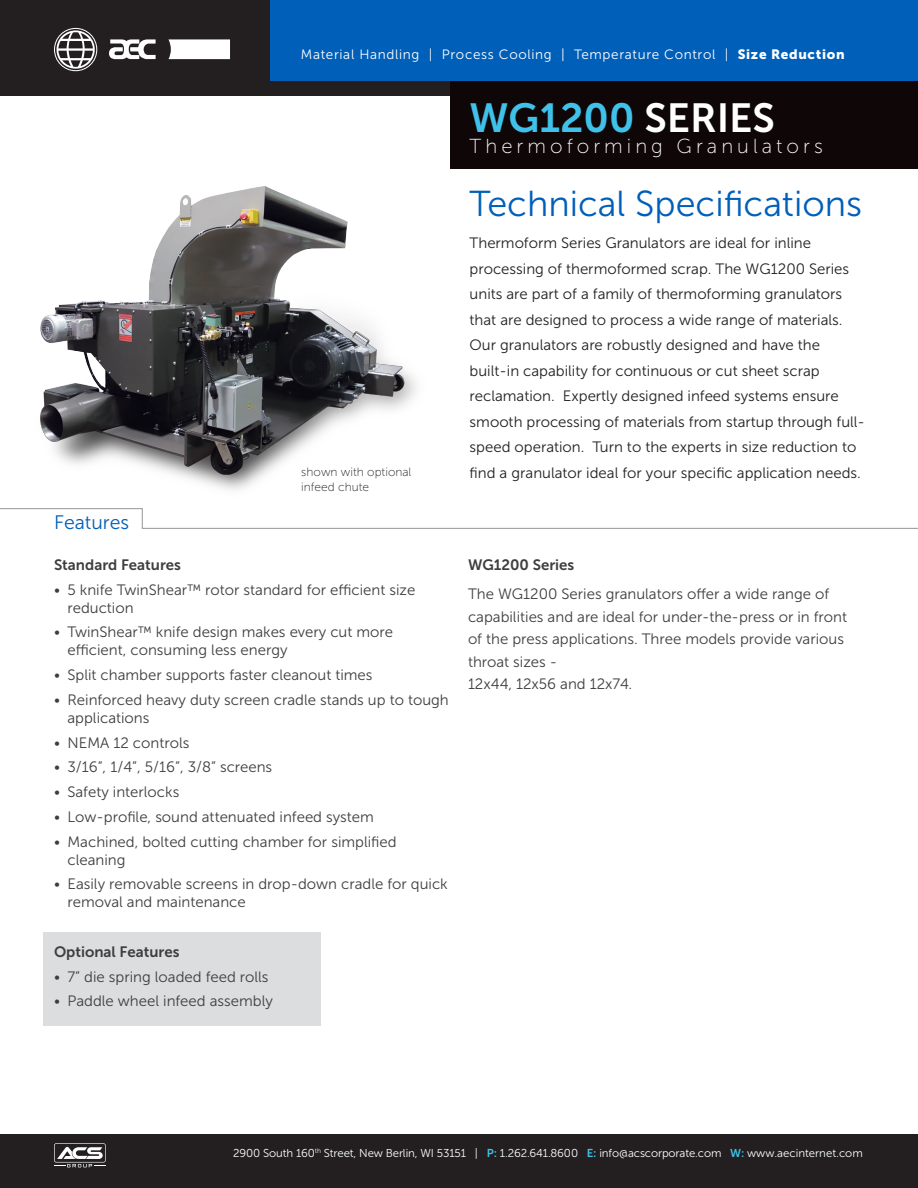
<style>
.page{position:relative;width:918px;height:1188px;background:#fff}
.page>*{position:absolute;margin:0;border:0;box-sizing:border-box;transform-origin:0 0}
.t1{font:40.5px "Museo Sans 700";color:#3fc1e9}
.page-text-featured-p{font:36px "Museo Sans 300";color:#005fb9}
.t2{font:20.25px "Museo Sans 100";letter-spacing:.2em;color:#fff}
.page-text-featured-p-2{font:19.5px "Museo Sans 300";color:#005fb9}
.page-text-8{font:15px/18px "Museo Sans 300";color:#3e3e3f}
.page-text-featured-p-3{font:15px/25.5px "Museo Sans 300";color:#231f20}
.page-text-8-2{font:15px "Museo Sans 700";color:#3e3e3f}
.Top-capabiliities{font:13.5px "Museo Sans 300";letter-spacing:.05em;color:#fff}
.t3{font:12px "Museo Sans 100";color:#231f20}
.t4{font:11.4px "Museo Sans 300";letter-spacing:-.01em;color:#fff}
.s1{font-family:"Museo Sans 900"}
.s2{color:#fff}
.s3{font-family:"Museo Sans 700";color:#3fc1e9}
</style>
<div class="page">
<div style="left:43px;top:932px;width:278px;height:94px;background:#dcdddf"></div>
<svg style="left:0;top:508px;width:918px;height:21px"></svg>
<img style="left:40px;top:186px;width:377px;height:304px">
<div style="left:0;top:0;width:918px;height:95px;background:#231f20"></div>
<div style="left:450px;top:0;width:468px;height:168px;background:#0e0607"></div>
<div style="left:270px;top:0;width:648px;height:81px;background:#005fb9"></div>
<div style="left:0;top:1134px;width:918px;height:54px;background:#231f20"></div>
<svg style="left:54px;top:1143px;width:52px;height:24px"></svg>
<svg style="left:168px;top:39px;width:62px;height:20px"></svg>
<svg style="left:54px;top:28px;width:43px;height:43px"></svg>
<svg style="left:109px;top:39px;width:47px;height:20px"></svg>
<p class="Top-capabiliities" style="left:301px;top:47px;width:545px">Material Handling | Process Cooling | Temperature Control | <span class="s1">Size Reduction</span></p>
<p class="page-text-featured-p-2" style="left:54px;top:511px;width:77px">Features</p>
<p class="t3" style="left:301px;top:466px;width:112px">shown with optional</p>
<p class="t3" style="left:301px;top:480px;width:69px">infeed chute</p>
<p class="page-text-8-2" style="left:54px;top:556px;width:129px">Standard Features</p>
<p class="page-text-8" style="left:68px;top:580px;width:349px;text-indent:-14px">• 5 knife TwinShear™ rotor standard for efficient size reduction</p>
<p class="page-text-8" style="left:68px;top:623px;width:327px;text-indent:-14px">• TwinShear™ knife design makes every cut more efficient, consuming less energy</p>
<p class="page-text-8" style="left:54px;top:666px;width:320px">• Split chamber supports faster cleanout times</p>
<p class="page-text-8" style="left:68px;top:691px;width:383px;text-indent:-14px">• Reinforced heavy duty screen cradle stands up to tough applications</p>
<p class="page-text-8" style="left:54px;top:733px;width:137px">• NEMA 12 controls</p>
<p class="page-text-8" style="left:54px;top:758px;width:220px">• 3/16”, 1/4”, 5/16”, 3/8” screens</p>
<p class="page-text-8" style="left:54px;top:783px;width:127px">• Safety interlocks</p>
<p class="page-text-8" style="left:54px;top:808px;width:322px">• Low-profile, sound attenuated infeed system</p>
<p class="page-text-8" style="left:68px;top:832px;width:331px;text-indent:-14px">• Machined, bolted cutting chamber for simplified cleaning</p>
<p class="page-text-8" style="left:68px;top:875px;width:382px;text-indent:-14px">• Easily removable screens in drop-down cradle for quick removal and maintenance</p>
<p class="page-text-8-2" style="left:54px;top:943px;width:127px">Optional Features</p>
<p class="page-text-8" style="left:54px;top:967px;width:216px">• 7” die spring loaded feed rolls</p>
<p class="page-text-8" style="left:54px;top:992px;width:220px">• Paddle wheel infeed assembly</p>
<p class="t1" style="left:470px;top:95px;width:307px">WG1200 <span class="s2">SERIES</span></p>
<p class="t2" style="left:470px;top:135px;width:355px">Thermoforming Granulators</p>
<p class="page-text-featured-p" style="left:470px;top:184px;width:394px">Technical Specifications</p>
<p class="page-text-featured-p-3" style="left:470px;top:230px;width:397px">Thermoform Series Granulators are ideal for inline processing of thermoformed scrap. The WG1200 Series units are part of a family of thermoforming granulators that are designed to process a wide range of materials.<br>Our granulators are robustly designed and have the built-in capability for continuous or cut sheet scrap reclamation. Expertly designed infeed systems ensure smooth processing of materials from startup through full&shy;speed operation. Turn to the experts in size reduction to find a granulator ideal for your specific application needs.</p>
<p class="page-text-8-2" style="left:468px;top:556px;width:108px">WG1200 Series</p>
<p class="page-text-8" style="left:468px;top:583px;width:381px;line-height:22.5px">The WG1200 Series granulators offer a wide range of capabilities and are ideal for under-the-press or in front of the press applications. Three models provide various throat sizes -</p>
<p class="page-text-8" style="left:468px;top:675px;width:166px">12x44, 12x56 and 12x74.</p>
<p class="t4" style="left:233px;top:1147px;width:631px">2900 South 160<sup>th</sup> Street, New Berlin, WI 53151 | <span class="s3">P:</span> 1.262.641.8600 <span class="s3">E:</span> info@acscorporate.com <span class="s3">W:</span> www.aecinternet.com</p>
</div>
